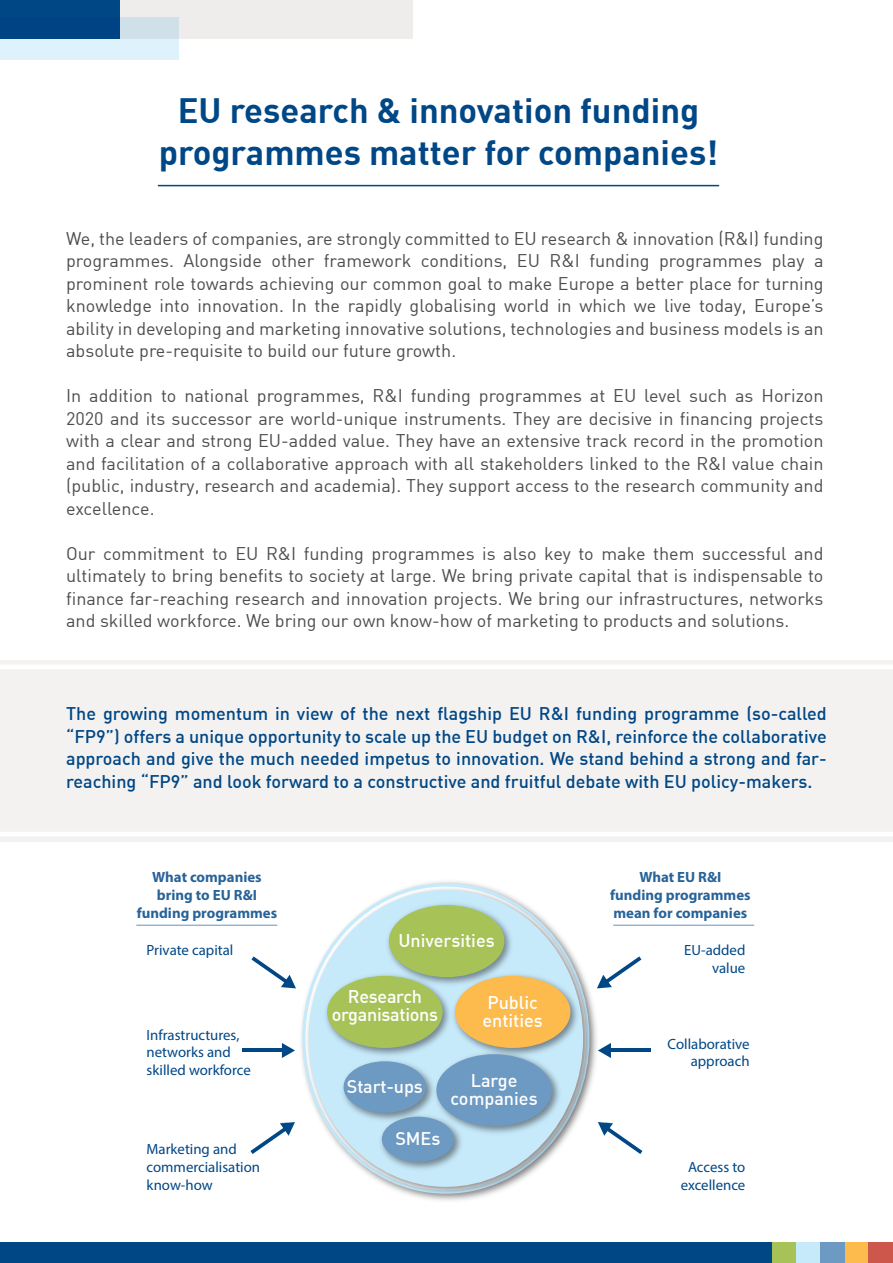
<style>
.page{position:relative;width:893px;height:1263px;background:#fff}
.page>*{position:absolute;margin:0;border:0;box-sizing:border-box;transform-origin:0 0}
.t1{font:700 34.5px "DIN";color:#004786}
.t2{font:18px/22.5px "DIN";color:#4d4d4f;text-align:justify}
.t3{font:500 18px/22.5px "DIN";color:#004786;text-align:justify}
.t4{font:500 18px/18px "DIN";color:#fff;text-align:center}
.t5{font:14.85px/17.9px "Myriad Pro";color:#004786}
.t6{font:700 14.85px/17.9px "Myriad Pro";color:rgb(0 71 134/.85);text-align:center}
</style>
<div class="page">
<div style="left:0;top:1243px;width:893px;height:20px;background:#004786"></div>
<div style="left:772px;top:1243px;width:24px;height:20px;background:#a7c357"></div>
<div style="left:796px;top:1243px;width:24px;height:20px;background:#c7eafb"></div>
<div style="left:845px;top:1243px;width:24px;height:20px;background:#fdba4d"></div>
<div style="left:820px;top:1243px;width:25px;height:20px;background:#6d9ac3"></div>
<div style="left:869px;top:1243px;width:24px;height:20px;background:#ce574c"></div>
<div style="left:0;top:0;width:412px;height:39px;background:#efedec"></div>
<div style="left:0;top:0;width:119px;height:39px;background:#004786"></div>
<svg style="left:0;top:17px;width:179px;height:43px"></svg>
<hr style="left:158px;top:185px;width:561px;height:1px;background:#004786">
<div style="left:0;top:660px;width:893px;height:181px;background:#f4f2f1"></div>
<img style="left:303px;top:884px;width:292px;height:315px">
<div style="left:309px;top:890px;width:274px;height:297px;background:#c7eafb;border-radius:50%"></div>
<img style="left:383px;top:899px;width:134px;height:71px">
<div style="left:389px;top:905px;width:115px;height:72px;background:#a7c357;border-radius:50%"></div>
<img style="left:321px;top:970px;width:128px;height:85px">
<div style="left:327px;top:976px;width:116px;height:72px;background:#a7c357;border-radius:50%"></div>
<img style="left:449px;top:970px;width:134px;height:90px">
<div style="left:455px;top:976px;width:115px;height:72px;background:#fdba4d;border-radius:50%"></div>
<img style="left:430px;top:1048px;width:134px;height:90px">
<div style="left:436px;top:1054px;width:116px;height:72px;background:#6d9ac3;border-radius:50%"></div>
<img style="left:343px;top:1055px;width:95px;height:64px">
<div style="left:344px;top:1061px;width:82px;height:52px;background:#6d9ac3;border-radius:50%"></div>
<img style="left:376px;top:1110px;width:90px;height:64px">
<div style="left:382px;top:1117px;width:72px;height:45px;background:#6d9ac3;border-radius:50%"></div>
<hr style="left:136px;top:925px;width:141px;height:1px;background:#6d9ac3">
<svg style="left:250px;top:1122px;width:45px;height:32px"></svg>
<hr style="left:242px;top:1048px;width:43px;height:4px;background:#004786">
<svg style="left:282px;top:1043px;width:13px;height:15px"></svg>
<svg style="left:251px;top:956px;width:45px;height:32px"></svg>
<svg style="left:598px;top:1122px;width:44px;height:32px"></svg>
<hr style="left:608px;top:1048px;width:43px;height:4px;background:#004786">
<svg style="left:598px;top:1043px;width:13px;height:15px"></svg>
<svg style="left:597px;top:956px;width:44px;height:32px"></svg>
<hr style="left:613px;top:925px;width:141px;height:1px;background:#6d9ac3">
<hr style="left:0;top:832px;width:893px;height:4px;background:#fff">
<div style="left:0;top:664px;width:893px;height:5px;background:#fff"></div>
<p class="t1" style="left:178px;top:88px;width:523px">EU research &amp; innovation funding</p>
<p class="t1" style="left:159px;top:130px;width:561px">programmes matter for companies!</p>
<p class="t2" style="left:66px;top:227px;width:759px">We, the leaders of companies, are strongly committed to EU research &amp; innovation (R&amp;I) funding programmes. Alongside other framework conditions, EU R&amp;I funding programmes play a prominent role towards achieving our common goal to make Europe a better place for turning knowledge into innovation. In the rapidly globalising world in which we live today, Europe’s ability in developing and marketing innovative solutions, technologies and business models is an absolute pre-requisite to build our future growth.</p>
<p class="t2" style="left:66px;top:384px;width:759px">In addition to national programmes, R&amp;I funding programmes at EU level such as Horizon 2020 and its successor are world-unique instruments. They are decisive in financing projects with a clear and strong EU-added value. They have an extensive track record in the promotion and facilitation of a collaborative approach with all stakeholders linked to the R&amp;I value chain (public, industry, research and academia). They support access to the research community and excellence.</p>
<p class="t2" style="left:66px;top:542px;width:759px">Our commitment to EU R&amp;I funding programmes is also key to make them successful and ultimately to bring benefits to society at large. We bring private capital that is indispensable to finance far-reaching research and innovation projects. We bring our infrastructures, networks and skilled workforce. We bring our own know-how of marketing to products and solutions.</p>
<p class="t3" style="left:66px;top:702px;width:762px">The growing momentum in view of the next flagship EU R&amp;I funding programme (so-called “FP9”) offers a unique opportunity to scale up the EU budget on R&amp;I, reinforce the collaborative approach and give the much needed impetus to innovation. We stand behind a strong and far&shy;reaching “FP9” and look forward to a constructive and fruitful debate with EU policy-makers.</p>
<p class="t6" style="left:137px;top:868px;width:142px">What companies bring to EU R&amp;I funding programmes</p>
<p class="t6" style="left:610px;top:868px;width:142px">What EU R&amp;I<br>funding programmes mean for companies</p>
<p class="t5" style="left:147px;top:941px;width:88px">Private capital</p>
<p class="t4" style="left:398px;top:931px;width:98px">Universities</p>
<p class="t5" style="left:684px;top:941px;width:63px;text-align:right">EU-added value</p>
<p class="t5" style="left:147px;top:1025px;width:106px">Infrastructures, networks and skilled workforce</p>
<p class="t5" style="left:147px;top:1140px;width:115px">Marketing and commercialisation know-how</p>
<p class="t4" style="left:332px;top:987px;width:108px">Research organisations</p>
<p class="t4" style="left:482px;top:992px;width:62px;text-align:left">Public entities</p>
<p class="t4" style="left:347px;top:1077px;width:77px">Start-ups</p>
<p class="t4" style="left:395px;top:1129px;width:47px">SMEs</p>
<p class="t4" style="left:451px;top:1071px;width:89px">Large companies</p>
<p class="t5" style="left:668px;top:1034px;width:84px;text-align:right">Collaborative approach</p>
<p class="t5" style="left:681px;top:1158px;width:66px;text-align:center">Access to excellence</p>
</div>
